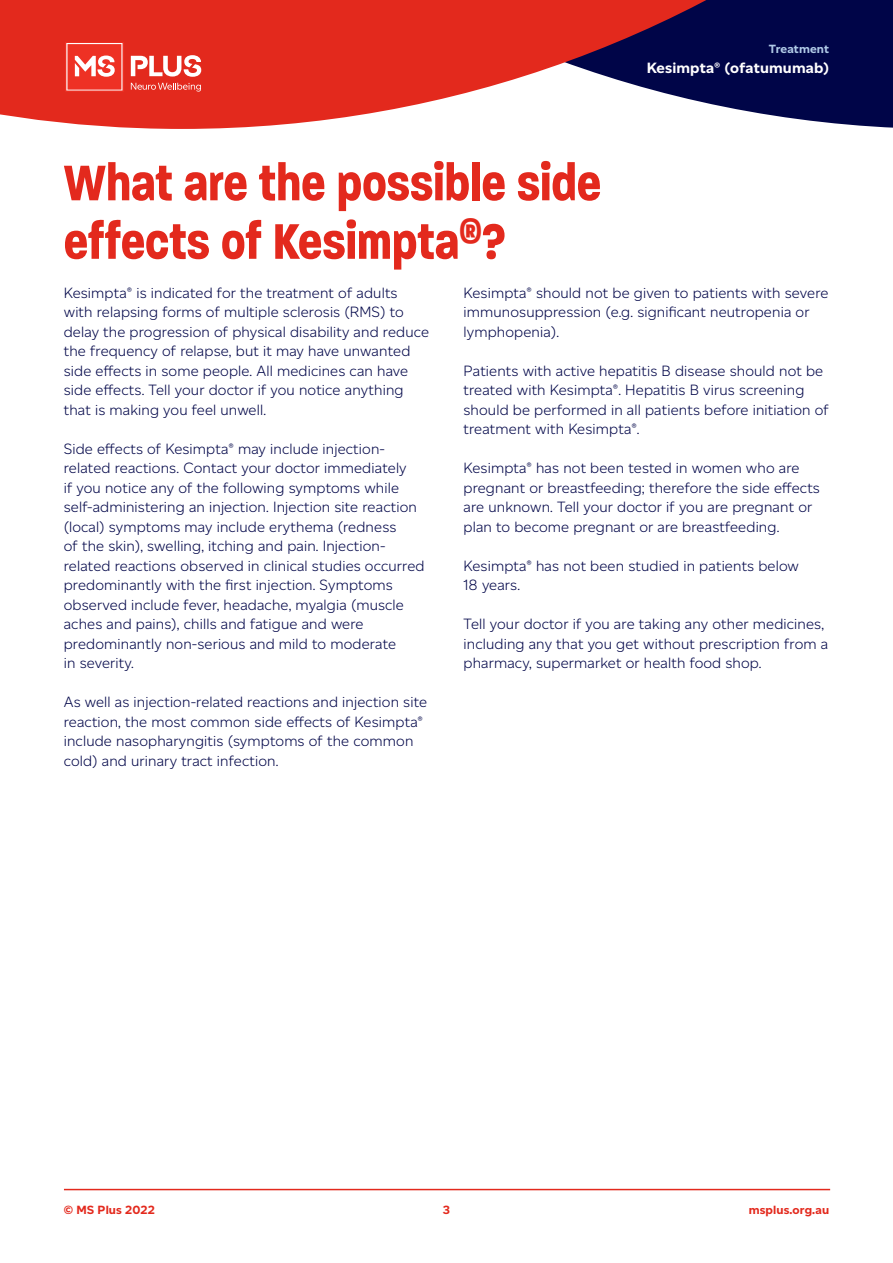
<style>
.page{position:relative;width:893px;height:1263px;background:#fff}
.page>*{position:absolute;margin:0;border:0;box-sizing:border-box;transform-origin:0 0}
.t1{font:700 54px/58.5px "Paralucent Condensed";color:#e3291d}
.t2{font:300 15px/19.5px "Altform";letter-spacing:.01em;color:#000548}
.t3{font:700 15px "Altform";letter-spacing:.01em;color:#fff}
.t4{font:700 12px "Altform";letter-spacing:.01em;color:#e3291d}
.t5{font:700 12px "Altform";letter-spacing:.01em;color:#b0cae7}
</style>
<div class="page">
<svg style="left:0;top:0;width:893px;height:129px;fill:#e3291d"></svg>
<hr style="left:64px;top:1189px;width:766px;height:1px;background:#e3291d">
<svg style="left:65px;top:42px;width:136px;height:50px;background:#ec5c53"></svg>
<p class="t5" style="left:769px;top:42px;width:62px">Treatment</p>
<p class="t3" style="left:647px;top:59px;width:184px">Kesimpta® (ofatumumab)</p>
<h1 class="t1" style="left:64px;top:154px;width:539px">What are the possible side effects of Kesimpta<sup>®</sup>?</h1>
<p class="t2" style="left:64px;top:283px;width:367px">Kesimpta® is indicated for the treatment of adults with relapsing forms of multiple sclerosis (RMS) to delay the progression of physical disability and reduce the frequency of relapse, but it may have unwanted side effects in some people. All medicines can have side effects. Tell your doctor if you notice anything that is making you feel unwell.</p>
<p class="t2" style="left:64px;top:439px;width:362px">Side effects of Kesimpta® may include injection&shy;related reactions. Contact your doctor immediately<br>if you notice any of the following symptoms while self-administering an injection. Injection site reaction (local) symptoms may include erythema (redness<br>of the skin), swelling, itching and pain. Injection&shy;related reactions observed in clinical studies occurred predominantly with the first injection. Symptoms observed include fever, headache, myalgia (muscle aches and pains), chills and fatigue and were predominantly non-serious and mild to moderate<br>in severity.</p>
<p class="t2" style="left:64px;top:692px;width:365px">As well as injection-related reactions and injection site reaction, the most common side effects of Kesimpta® include nasopharyngitis (symptoms of the common cold) and urinary tract infection.</p>
<p class="t2" style="left:463px;top:283px;width:366px">Kesimpta® should not be given to patients with severe immunosuppression (e.g. significant neutropenia or lymphopenia).</p>
<p class="t2" style="left:463px;top:361px;width:367px">Patients with active hepatitis B disease should not be treated with Kesimpta®. Hepatitis B virus screening should be performed in all patients before initiation of treatment with Kesimpta®.</p>
<p class="t2" style="left:463px;top:458px;width:358px">Kesimpta® has not been tested in women who are pregnant or breastfeeding; therefore the side effects are unknown. Tell your doctor if you are pregnant or plan to become pregnant or are breastfeeding.</p>
<p class="t2" style="left:463px;top:556px;width:337px">Kesimpta® has not been studied in patients below<br>18 years.</p>
<p class="t2" style="left:463px;top:614px;width:366px">Tell your doctor if you are taking any other medicines, including any that you get without prescription from a pharmacy, supermarket or health food shop.</p>
<p class="t4" style="left:64px;top:1203px;width:93px">© MS Plus 2022</p>
<p class="t4" style="left:749px;top:1203px;width:82px">msplus.org.au</p>
<p class="t4" style="left:443px;top:1203px;width:9px">3</p>
</div>
